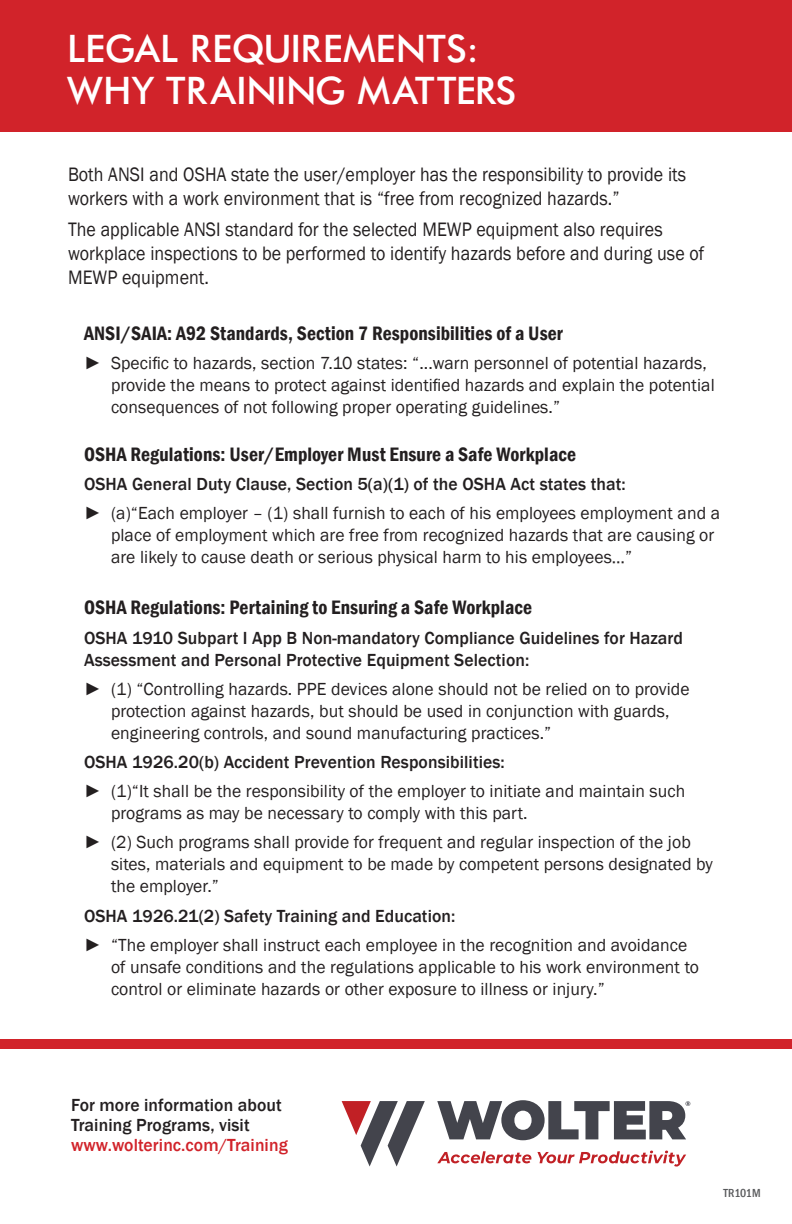
<style>
.page{position:relative;width:792px;height:1224px;background:#fff}
.page>*{position:absolute;margin:0;border:0;box-sizing:border-box;transform-origin:0 0}
.t1{font:500 38px "Futura BT";letter-spacing:-.005em;color:#fff}
.Bulleted_List{font:20px/24px "Franklin Gothic";letter-spacing:.005em;color:#231f20;scale:.9 1}
.Sub_Head_Text{font:600 condensed 20px "Franklin Gothic";letter-spacing:.005em;color:#231f20}
.Bulleted_List-2{font:600 condensed 20px "Franklin Gothic";letter-spacing:.005em;color:#231f20}
.t2{font:18px/22px "Franklin Gothic";letter-spacing:.005em;color:#231f20}
.Bulleted_List-3{font:500 18px/20px "Franklin Gothic";letter-spacing:.005em;color:#231f20}
.t3{font:500 condensed 12px "Franklin Gothic";color:#57585a}
.s1{font-weight:500;font-stretch:condensed}
.s2{color:#d1232a}
</style>
<div class="page">
<div style="left:0;top:0;width:792px;height:132px;background:#d1232a"></div>
<div style="left:0;top:1039px;width:792px;height:9px;background:#d1232a"></div>
<svg style="left:342px;top:1101px;width:83px;height:66px"></svg>
<svg style="left:437px;top:1151px;width:94px;height:12px"></svg>
<svg style="left:537px;top:1151px;width:149px;height:16px"></svg>
<svg style="left:437px;top:1100px;width:253px;height:40px"></svg>
<p class="t1" style="left:67px;top:26px;width:413px">LEGAL REQUIREMENTS:</p>
<p class="t1" style="left:67px;top:68px;width:451px">WHY TRAINING MATTERS</p>
<p class="Bulleted_List" style="left:68px;top:163px;width:688px">Both ANSI and OSHA state the user/employer has the responsibility to provide its workers with a work environment that is “free from recognized hazards.”</p>
<p class="Bulleted_List" style="left:68px;top:218px;width:709px">The applicable ANSI standard for the selected MEWP equipment also requires workplace inspections to be performed to identify hazards before and during use of<br>MEWP equipment.</p>
<p class="Sub_Head_Text" style="left:84px;top:319px;width:480px">ANSI/SAIA: A92 Standards, Section 7 Responsibilities of a User</p>
<p class="t2" style="left:111px;top:352px;width:605px;text-indent:-27px"><span class="s1">►</span> Specific to hazards, section 7.10 states: “...warn personnel of potential hazards, provide the means to protect against identified hazards and explain the potential consequences of not following proper operating guidelines.”</p>
<p class="Sub_Head_Text" style="left:84px;top:441px;width:494px">OSHA Regulations: User/Employer Must Ensure a Safe Workplace</p>
<p class="Bulleted_List-3" style="left:84px;top:474px;width:543px">OSHA General Duty Clause, Section 5(a)(1) of the OSHA Act states that:</p>
<p class="t2" style="left:111px;top:503px;width:611px;text-indent:-27px"><span class="s1">►</span> (a)“Each employer – (1) shall furnish to each of his employees employment and a place of employment which are free from recognized hazards that are causing or are likely to cause death or serious physical harm to his employees…”</p>
<p class="Bulleted_List-2" style="left:84px;top:594px;width:450px">OSHA Regulations: Pertaining to Ensuring a Safe Workplace</p>
<p class="Bulleted_List-3" style="left:84px;top:627px;width:601px;line-height:22px">OSHA 1910 Subpart I App B Non-mandatory Compliance Guidelines for Hazard<br>Assessment and Personal Protective Equipment Selection:</p>
<p class="t2" style="left:111px;top:678px;width:580px;text-indent:-27px"><span class="s1">►</span> (1) “Controlling hazards. PPE devices alone should not be relied on to provide protection against hazards, but should be used in conjunction with guards, engineering controls, and sound manufacturing practices.”</p>
<p class="Bulleted_List-3" style="left:84px;top:752px;width:422px">OSHA 1926.20(b) Accident Prevention Responsibilities:</p>
<p class="t2" style="left:111px;top:781px;width:576px;text-indent:-27px"><span class="s1">►</span> (1)“It shall be the responsibility of the employer to initiate and maintain such programs as may be necessary to comply with this part.</p>
<p class="t2" style="left:111px;top:832px;width:603px;text-indent:-27px"><span class="s1">►</span> (2) Such programs shall provide for frequent and regular inspection of the job sites, materials and equipment to be made by competent persons designated by the employer.”</p>
<p class="Bulleted_List-3" style="left:84px;top:906px;width:373px">OSHA 1926.21(2) Safety Training and Education:</p>
<p class="t2" style="left:111px;top:934px;width:590px;text-indent:-27px"><span class="s1">►</span> “The employer shall instruct each employee in the recognition and avoidance of unsafe conditions and the regulations applicable to his work environment to control or eliminate hazards or other exposure to illness or injury.”</p>
<p class="Bulleted_List-3" style="left:71px;top:1095px;width:218px">For more information about<br>Training Programs, visit <span class="s2">www.wolterinc.com/Training</span></p>
<p class="t3" style="left:724px;top:1185px;width:38px">TR101M</p>
</div>
